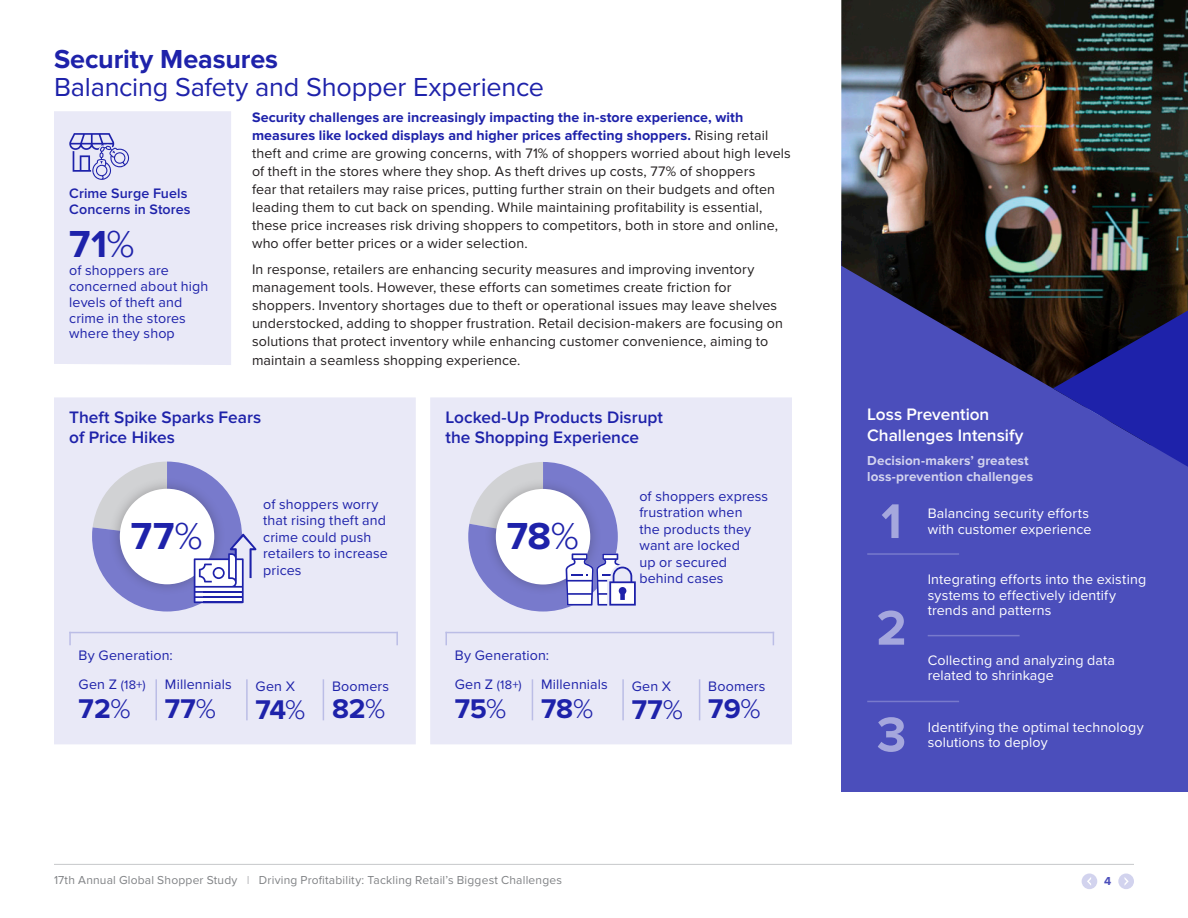
<style>
.page{position:relative;width:1188px;height:918px;background:#fff}
.page>*{position:absolute;margin:0;border:0;box-sizing:border-box;transform-origin:0 0}
.t1{font:700 50.55px "Proxima Nova";color:#a5a7dd}
.t2{font:700 39px "Proxima Nova";color:#1e22aa}
.t3{font:700 28.05px "Proxima Nova";color:#1e22aa}
.t4{font:27px "Proxima Nova";letter-spacing:-.01em;color:#1e22aa}
.t5{font:700 27px "Proxima Nova";letter-spacing:-.005em;color:#1e22aa}
.t6{font:600 17.25px/19.5px "Proxima Nova";color:#1e22aa}
.t7{font:600 17.25px/21px "Proxima Nova";color:#fff}
.t8{font:14.25px/18px "Proxima Nova";letter-spacing:.01em;color:#231f20}
.t9{font:14.25px/16.5px "Proxima Nova";letter-spacing:.01em;color:#1e22aa}
.t10{font:14.25px/15.8px "Proxima Nova";letter-spacing:.01em;color:#fff}
.t11{font:600 14.25px/15.8px "Proxima Nova";letter-spacing:.005em;color:#1e22aa}
.t12{font:700 13.5px/15.8px "Proxima Nova";letter-spacing:.01em;color:#d2d3ee}
.t13{font:12.75px "Proxima Nova";color:#1e22aa}
.t14{font:12px "Proxima Nova";letter-spacing:.015em;color:#808285}
.t15{font:700 12px "Proxima Nova";color:#4b4ebb}
.s1{font-weight:700;color:#1e22aa}
.s2{font-weight:300}
.s3{font-size:14.25px}
.s4{color:#bcbdc0}
</style>
<div class="page">
<div style="left:841px;top:241px;width:347px;height:551px;background:#4b4ebb"></div>
<hr style="left:54px;top:864px;width:1080px;height:1px;background:#c7c8ca">
<div style="left:1118px;top:874px;width:16px;height:15px;background:#d2d3ee;border-radius:50%"></div>
<svg style="left:1124px;top:877px;width:5px;height:9px"></svg>
<div style="left:1082px;top:874px;width:15px;height:15px;background:#d2d3ee;border-radius:50%"></div>
<svg style="left:1087px;top:877px;width:4px;height:8px"></svg>
<img style="left:841px;top:0;width:347px;height:389px">
<svg style="left:1053px;top:310px;width:135px;height:157px"></svg>
<div style="left:54px;top:111px;width:177px;height:254px;background:#e9e9f7"></div>
<svg style="left:69px;top:111px;width:63px;height:72px;background:#cbcbeb"></svg>
<hr style="left:867px;top:553px;width:92px;height:2px;background:#787acc">
<hr style="left:928px;top:635px;width:92px;height:1px;background:#787acc">
<hr style="left:867px;top:701px;width:92px;height:1px;background:#787acc">
<div style="left:54px;top:397px;width:362px;height:347px;background:#e9e9f7"></div>
<hr style="left:69px;top:632px;width:329px;height:1px;background:#bbbde6">
<hr style="left:155px;top:679px;width:2px;height:41px;background:#bbbde6">
<hr style="left:246px;top:679px;width:2px;height:41px;background:#bbbde6">
<hr style="left:323px;top:679px;width:1px;height:41px;background:#bbbde6">
<svg style="left:92px;top:462px;width:164px;height:150px"></svg>
<div style="left:430px;top:397px;width:362px;height:347px;background:#e9e9f7"></div>
<hr style="left:446px;top:632px;width:328px;height:1px;background:#bbbde6">
<hr style="left:532px;top:679px;width:1px;height:41px;background:#bbbde6">
<hr style="left:622px;top:679px;width:2px;height:41px;background:#bbbde6">
<hr style="left:699px;top:679px;width:1px;height:41px;background:#bbbde6">
<svg style="left:468px;top:462px;width:168px;height:150px"></svg>
<svg style="left:69px;top:631px;width:2px;height:14px"></svg>
<svg style="left:396px;top:633px;width:2px;height:12px"></svg>
<svg style="left:773px;top:633px;width:1px;height:12px"></svg>
<svg style="left:446px;top:633px;width:1px;height:12px"></svg>
<h3 class="t5" style="left:54px;top:43px;width:226px">Security Measures</h3>
<h3 class="t4" style="left:54px;top:72px;width:492px">Balancing Safety and Shopper Experience</h3>
<p class="t8" style="left:252px;top:109px;width:540px"><span class="s1">Security challenges are increasingly impacting the in-store experience, with measures like locked displays and higher prices affecting shoppers.</span> Rising retail theft and crime are growing concerns, with 71% of shoppers worried about high levels of theft in the stores where they shop. As theft drives up costs, 77% of shoppers<br>fear that retailers may raise prices, putting further strain on their budgets and often leading them to cut back on spending. While maintaining profitability is essential, these price increases risk driving shoppers to competitors, both in store and online, who offer better prices or a wider selection.</p>
<p class="t8" style="left:252px;top:261px;width:533px">In response, retailers are enhancing security measures and improving inventory management tools. However, these efforts can sometimes create friction for shoppers. Inventory shortages due to theft or operational issues may leave shelves understocked, adding to shopper frustration. Retail decision-makers are focusing on solutions that protect inventory while enhancing customer convenience, aiming to maintain a seamless shopping experience.</p>
<p class="t11" style="left:69px;top:186px;width:123px">Crime Surge Fuels<br>Concerns in Stores</p>
<h2 class="t2" style="left:69px;top:222px;width:67px">71<span class="s2">%</span></h2>
<p class="t9" style="left:69px;top:263px;width:141px;line-height:15.8px">of shoppers are concerned about high levels of theft and crime in the stores where they shop</p>
<p class="t6" style="left:69px;top:408px;width:194px">Theft Spike Sparks Fears of Price Hikes</p>
<p class="t6" style="left:446px;top:408px;width:219px">Locked-Up Products Disrupt the Shopping Experience</p>
<h2 class="t2" style="left:131px;top:513px;width:73px">77<span class="s2">%</span></h2>
<p class="t9" style="left:263px;top:496px;width:126px">of shoppers worry that rising theft and crime could push retailers to increase prices</p>
<h2 class="t2" style="left:507px;top:513px;width:74px">78<span class="s2">%</span></h2>
<p class="t9" style="left:639px;top:488px;width:130px">of shoppers express frustration when<br>the products they want are locked<br>up or secured behind cases</p>
<p class="t9" style="left:79px;top:648px;width:96px">By Generation:</p>
<p class="t9" style="left:455px;top:648px;width:96px">By Generation:</p>
<p class="t13" style="left:79px;top:678px;width:68px"><span class="s3">Gen Z</span> (18+)</p>
<h3 class="t3" style="left:79px;top:693px;width:54px">72<span class="s2">%</span></h3>
<p class="t9" style="left:165px;top:677px;width:68px">Millennials</p>
<h3 class="t3" style="left:165px;top:693px;width:53px">77<span class="s2">%</span></h3>
<p class="t9" style="left:256px;top:678px;width:41px">Gen X</p>
<h3 class="t3" style="left:256px;top:694px;width:51px">74<span class="s2">%</span></h3>
<p class="t9" style="left:332px;top:678px;width:59px">Boomers</p>
<h3 class="t3" style="left:332px;top:692px;width:55px">82<span class="s2">%</span></h3>
<p class="t13" style="left:455px;top:678px;width:68px"><span class="s3">Gen Z</span> (18+)</p>
<h3 class="t3" style="left:455px;top:693px;width:53px">75<span class="s2">%</span></h3>
<p class="t9" style="left:541px;top:677px;width:68px">Millennials</p>
<h3 class="t3" style="left:541px;top:693px;width:54px">78<span class="s2">%</span></h3>
<p class="t9" style="left:632px;top:678px;width:41px">Gen X</p>
<h3 class="t3" style="left:632px;top:694px;width:53px">77<span class="s2">%</span></h3>
<p class="t9" style="left:708px;top:678px;width:59px">Boomers</p>
<h3 class="t3" style="left:708px;top:692px;width:54px">79<span class="s2">%</span></h3>
<p class="t7" style="left:867px;top:404px;width:158px">Loss Prevention<br>Challenges Intensify</p>
<p class="t12" style="left:867px;top:453px;width:167px">Decision-makers’ greatest loss-prevention challenges</p>
<h1 class="t1" style="left:881px;top:492px;width:22px">1</h1>
<p class="t10" style="left:928px;top:506px;width:165px">Balancing security efforts with customer experience</p>
<h1 class="t1" style="left:876px;top:599px;width:32px">2</h1>
<h1 class="t1" style="left:877px;top:705px;width:31px">3</h1>
<p class="t10" style="left:928px;top:572px;width:220px">Integrating efforts into the existing systems to effectively identify trends and patterns</p>
<p class="t10" style="left:928px;top:652px;width:189px">Collecting and analyzing data related to shrinkage</p>
<p class="t10" style="left:928px;top:719px;width:218px">Identifying the optimal technology</p>
<p class="t10" style="left:928px;top:735px;width:122px">solutions to deploy</p>
<p class="t14" style="left:54px;top:873px;width:509px">17th Annual Global Shopper Study <span class="s4">I</span> Driving Profitability: Tackling Retail’s Biggest Challenges</p>
<p class="t15" style="left:1104px;top:874px;width:9px">4</p>
</div>
